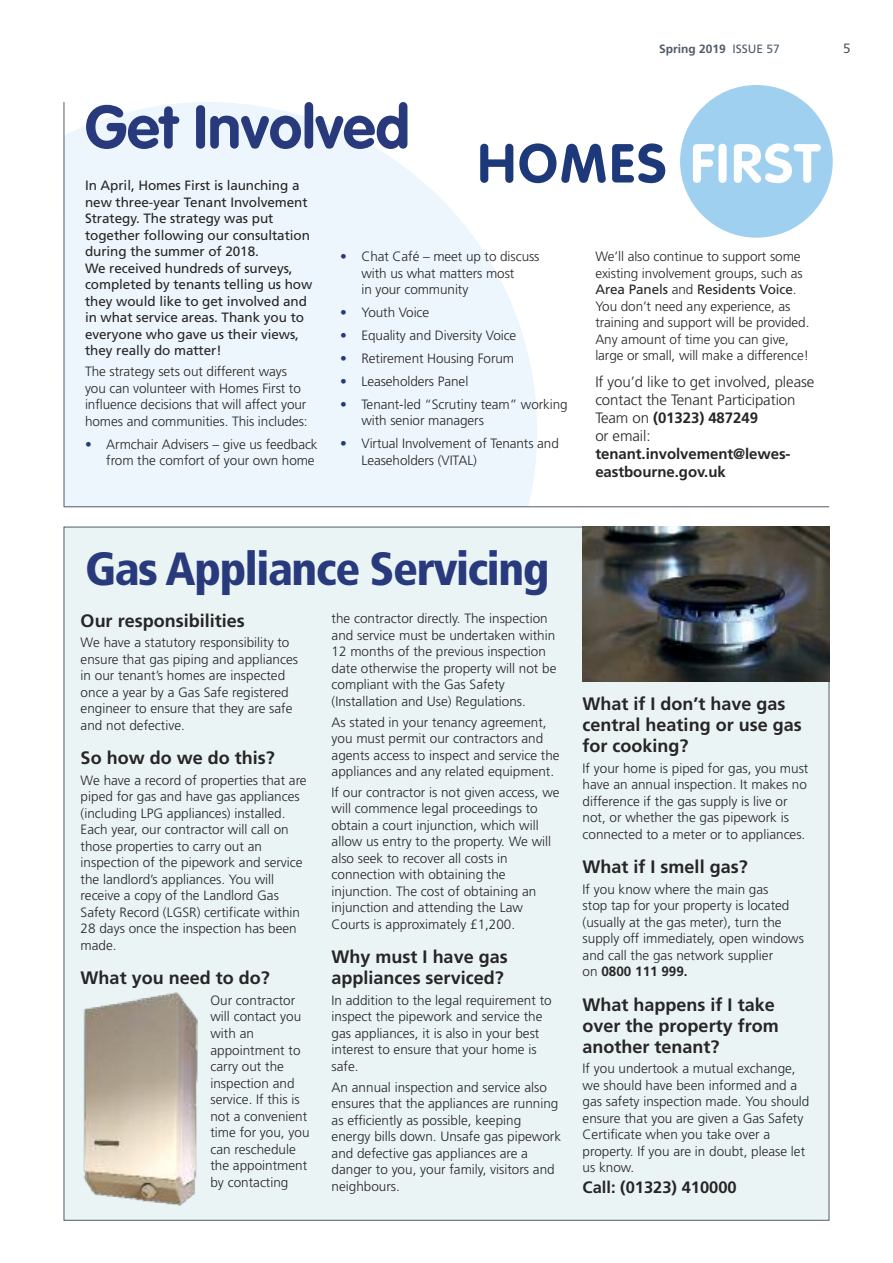
<style>
.page{position:relative;width:893px;height:1263px;background:#fff}
.page>*{position:absolute;margin:0;border:0;box-sizing:border-box;transform-origin:0 0}
.t1{font:700 60px "VAG Rounded Std";color:#283a7c}
.t2{font:900 condensed 46.5px "Frutiger";letter-spacing:-.03em;color:#283a7c}
.t3{font:700 18px/21px "Frutiger";color:#272526}
.t4{font:700 16.5px "Frutiger";color:#272526}
.t5{font:300 15px/18px "Frutiger";letter-spacing:-.005em;color:#272526}
.t6{font:700 15px/18px "Frutiger";letter-spacing:-.005em;color:#272526}
.t7{font:300 13.5px/16.5px "Frutiger";color:#272526}
.t8{font:13.5px/16.5px "Frutiger";letter-spacing:-.005em;color:#272526}
.t9{font:13.5px "Frutiger";color:#505c68}
.t10{font:700 12px "Frutiger";color:#505c68}
.s1{color:#283a7c}
.s2{font-weight:400}
.s3{font-weight:700}
</style>
<div class="page">
<svg style="left:65px;top:102px;width:472px;height:404px;background:#eff7fc"></svg>
<hr style="left:64px;top:102px;width:1px;height:405px;background:#505c68">
<hr style="left:64px;top:506px;width:765px;height:1px;background:#505c68">
<div style="left:64px;top:527px;width:765px;height:693px;background:#eaf4f5"></div>
<img style="left:583px;top:527px;width:246px;height:155px">
<div style="left:680px;top:85px;width:153px;height:153px;background:#a0d0ef;border-radius:50%"></div>
<svg style="left:693px;top:144px;width:21px;height:39px"></svg>
<div style="left:718px;top:144px;width:9px;height:39px;background:#fefefe;border-radius:4px"></div>
<svg style="left:734px;top:143px;width:87px;height:40px"></svg>
<svg style="left:480px;top:144px;width:33px;height:39px"></svg>
<svg style="left:519px;top:143px;width:87px;height:40px"></svg>
<svg style="left:612px;top:143px;width:53px;height:40px"></svg>
<img style="left:83px;top:992px;width:115px;height:214px">
<h1 class="t1" style="left:85px;top:95px;width:326px">Get Involved</h1>
<p class="t8" style="left:85px;top:178px;width:229px">In April, Homes First is launching a new three-year Tenant Involvement<br>Strategy. The strategy was put together following our consultation during the summer of 2018.<br>We received hundreds of surveys, completed by tenants telling us how they would like to get involved and in what service areas. Thank you to everyone who gave us their views, they really do matter!</p>
<p class="t7" style="left:85px;top:364px;width:224px">The strategy sets out different ways you can volunteer with Homes First to influence decisions that will affect your homes and communities. This includes:</p>
<p class="t7" style="left:85px;top:437px;width:234px;text-align:right"><span class="s1">•</span> Armchair Advisers – give us feedback from the comfort of your own home</p>
<p class="t7" style="left:361px;top:249px;width:180px;text-indent:-21px"><span class="s1">•</span> Chat Café – meet up to discuss with us what matters most<br>in your community</p>
<p class="t7" style="left:340px;top:305px;width:91px"><span class="s1">•</span> Youth Voice</p>
<p class="t7" style="left:340px;top:328px;width:178px"><span class="s1">•</span> Equality and Diversity Voice</p>
<p class="t7" style="left:340px;top:351px;width:175px"><span class="s1">•</span> Retirement Housing Forum</p>
<p class="t7" style="left:340px;top:374px;width:130px"><span class="s1">•</span> Leaseholders Panel</p>
<p class="t7" style="left:361px;top:397px;width:208px;text-indent:-21px"><span class="s1">•</span> Tenant-led “Scrutiny team” working with senior managers</p>
<p class="t7" style="left:361px;top:436px;width:199px;text-indent:-21px"><span class="s1">•</span> Virtual Involvement of Tenants and<br>Leaseholders (VITAL)</p>
<p class="t10" style="left:659px;top:44px;width:122px">Spring 2019 <span class="s2">ISSUE 57</span></p>
<p class="t9" style="left:843px;top:43px;width:9px">5</p>
<p class="t7" style="left:595px;top:249px;width:216px">We’ll also continue to support some existing involvement groups, such as <span class="s2">Area Panels</span> and <span class="s2">Residents Voice</span>.<br>You don’t need any experience, as training and support will be provided.<br>Any amount of time you can give, large or small, will make a difference!</p>
<p class="t5" style="left:595px;top:374px;width:221px">If you’d like to get involved, please contact the Tenant Participation<br>Team on <span class="s3">(01323) 487249<br></span>or email:</p>
<p class="t6" style="left:595px;top:446px;width:197px">tenant.involvement@lewes&shy;eastbourne.gov.uk</p>
<h2 class="t2" style="left:85px;top:550px;width:466px">Gas Appliance Servicing</h2>
<h3 class="t3" style="left:81px;top:611px;width:166px">Our responsibilities</h3>
<p class="t7" style="left:81px;top:635px;width:219px">We have a statutory responsibility to ensure that gas piping and appliances in our tenant’s homes are inspected once a year by a Gas Safe registered engineer to ensure that they are safe and not defective.</p>
<h3 class="t3" style="left:81px;top:749px;width:196px">So how do we do this?</h3>
<p class="t7" style="left:81px;top:773px;width:228px">We have a record of properties that are piped for gas and have gas appliances (including LPG appliances) installed.<br>Each year, our contractor will call on those properties to carry out an inspection of the pipework and service the landlord’s appliances. You will receive a copy of the Landlord Gas Safety Record (LGSR) certificate within 28 days once the inspection has been made.</p>
<h3 class="t3" style="left:81px;top:969px;width:191px">What you need to do?</h3>
<p class="t7" style="left:210px;top:993px;width:101px">Our contractor will contact you with an appointment to carry out the inspection and service. If this is not a convenient time for you, you can reschedule the appointment by contacting</p>
<p class="t7" style="left:332px;top:611px;width:226px">the contractor directly. The inspection and service must be undertaken within 12 months of the previous inspection date otherwise the property will not be compliant with the Gas Safety (Installation and Use) Regulations.</p>
<p class="t7" style="left:332px;top:715px;width:230px">As stated in your tenancy agreement, you must permit our contractors and agents access to inspect and service the appliances and any related equipment.</p>
<p class="t7" style="left:332px;top:785px;width:230px">If our contractor is not given access, we will commence legal proceedings to obtain a court injunction, which will allow us entry to the property. We will also seek to recover all costs in connection with obtaining the injunction. The cost of obtaining an injunction and attending the Law Courts is approximately £1,200.</p>
<h3 class="t3" style="left:332px;top:948px;width:178px">Why must I have gas appliances serviced?</h3>
<p class="t7" style="left:332px;top:993px;width:222px">In addition to the legal requirement to inspect the pipework and service the gas appliances, it is also in your best interest to ensure that your home is safe.</p>
<p class="t7" style="left:332px;top:1080px;width:231px">An annual inspection and service also ensures that the appliances are running as efficiently as possible, keeping energy bills down. Unsafe gas pipework and defective gas appliances are a danger to you, your family, visitors and neighbours.</p>
<h3 class="t3" style="left:583px;top:695px;width:221px">What if I don’t have gas central heating or use gas for cooking?</h3>
<p class="t7" style="left:583px;top:761px;width:227px">If your home is piped for gas, you must have an annual inspection. It makes no difference if the gas supply is live or not, or whether the gas pipework is connected to a meter or to appliances.</p>
<h3 class="t3" style="left:583px;top:858px;width:167px">What if I smell gas?</h3>
<p class="t7" style="left:583px;top:882px;width:223px">If you know where the main gas<br>stop tap for your property is located (usually at the gas meter), turn the supply off immediately, open windows and call the gas network supplier<br>on <span class="s3">0800 111 999.</span></p>
<h3 class="t3" style="left:583px;top:995px;width:198px">What happens if I take over the property from another tenant?</h3>
<p class="t7" style="left:583px;top:1061px;width:228px">If you undertook a mutual exchange, we should have been informed and a gas safety inspection made. You should ensure that you are given a Gas Safety<br>Certificate when you take over a property. If you are in doubt, please let us know.</p>
<p class="t4" style="left:583px;top:1181px;width:156px">Call: (01323) 410000</p>
</div>
